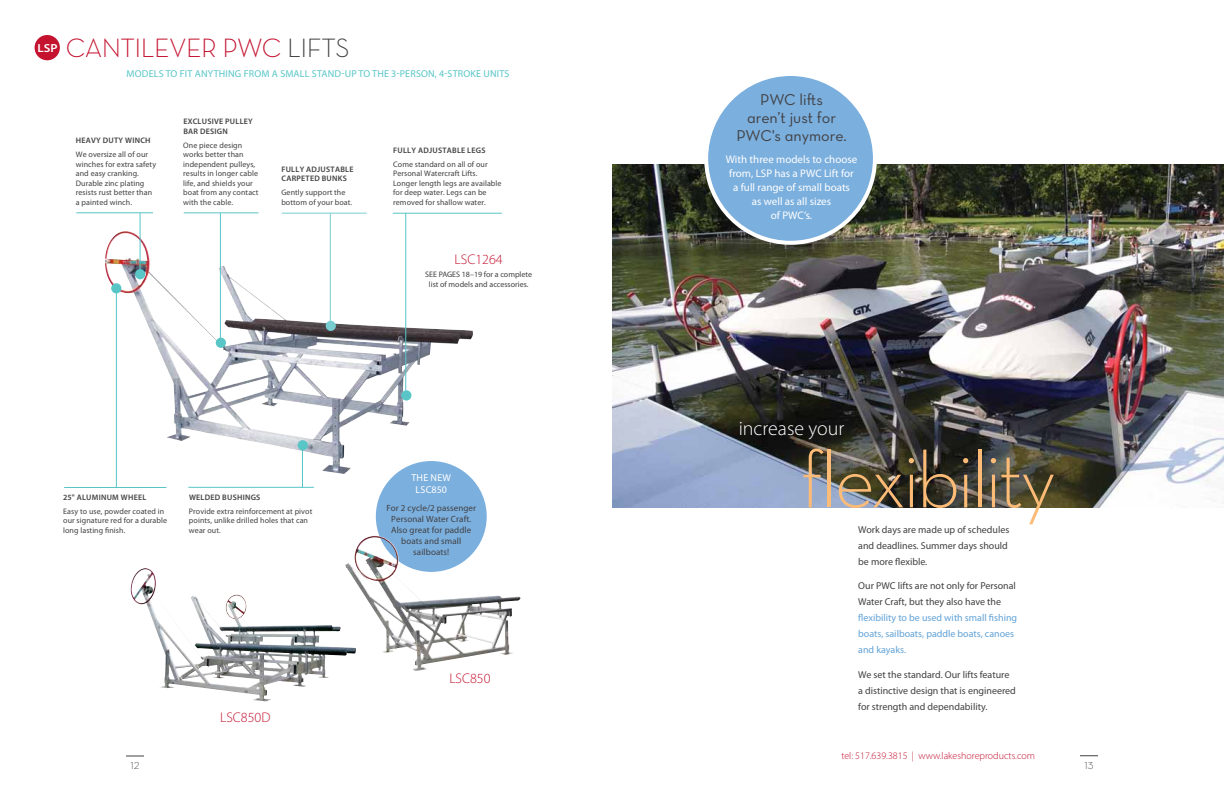
<style>
.page{position:relative;width:1224px;height:792px;background:#fff}
.page>*{position:absolute;margin:0;border:0;box-sizing:border-box;transform-origin:0 0}
.t1{font:300 80px "Neutraface Text";letter-spacing:-.04em;color:#fcbb76}
.t2{font:300 27px "Neutraface Text";letter-spacing:-.02em;color:#c4122f}
.t3{font:300 20px "Myriad Pro";color:#fff}
.t4{font:16px/18px "Neutraface Text Book Alt";color:#414042;text-align:center}
.t5{font:300 14px "Myriad Pro";color:#c4122f}
.t6{font:300 14px "Neutraface Display";color:#414042}
.t7{font:600 11.7px "Myriad Pro";color:#fff;scale:1.1 1}
.t8{font:11px/14px "Myriad Pro";color:#fff;text-align:center}
.t9{font:10px/16px "Myriad Pro";color:#414042}
.t10{font:10px/16px "Myriad Pro";color:#61a2d7}
.t11{font:10px "Myriad Pro";letter-spacing:.02em;color:#58c5c7}
.t12{font:300 10px "Myriad Pro";color:#c4122f}
.t13{font:10px/12px "Myriad Pro";letter-spacing:.01em;color:#fff;text-align:center}
.t14{font:9px/11px "Myriad Pro";letter-spacing:.01em;color:#414042;text-align:center}
.t15{font:8px/9.5px "Myriad Pro";letter-spacing:.01em;color:#414042}
.t16{font:600 8px/9.5px "Myriad Pro";letter-spacing:.03em;color:#414042}
.s1{color:#414042}
</style>
<div class="page">
<div style="left:35px;top:35px;width:25px;height:25px;background:#c4122f;border-radius:50%"></div>
<svg style="left:126px;top:756px;width:18px;height:1px"></svg>
<svg style="left:1080px;top:756px;width:18px;height:1px"></svg>
<div style="left:376px;top:461px;width:111px;height:111px;background:#7bafde;border-radius:50%"></div>
<img style="left:345px;top:536px;width:176px;height:135px">
<img style="left:105px;top:231px;width:368px;height:243px">
<div style="left:216px;top:338px;width:10px;height:10px;background:#58c5c7;border-radius:50%"></div>
<hr style="left:220px;top:213px;width:1px;height:134px;background:#58c5c7">
<hr style="left:184px;top:213px;width:74px;height:1px;background:#58c5c7">
<hr style="left:140px;top:213px;width:1px;height:61px;background:#58c5c7">
<div style="left:135px;top:269px;width:10px;height:10px;background:#58c5c7;border-radius:50%"></div>
<hr style="left:76px;top:213px;width:77px;height:1px;background:#58c5c7">
<div style="left:111px;top:283px;width:10px;height:10px;background:#58c5c7;border-radius:50%"></div>
<hr style="left:116px;top:292px;width:1px;height:196px;background:#58c5c7">
<hr style="left:64px;top:487px;width:102px;height:1px;background:#58c5c7">
<div style="left:401px;top:390px;width:10px;height:11px;background:#58c5c7;border-radius:50%"></div>
<hr style="left:405px;top:213px;width:1px;height:186px;background:#58c5c7">
<hr style="left:393px;top:213px;width:109px;height:1px;background:#58c5c7">
<div style="left:298px;top:440px;width:10px;height:10px;background:#58c5c7;border-radius:50%"></div>
<hr style="left:302px;top:445px;width:1px;height:43px;background:#58c5c7">
<hr style="left:188px;top:487px;width:126px;height:1px;background:#58c5c7">
<img style="left:612px;top:165px;width:612px;height:342px">
<div style="left:706px;top:74px;width:169px;height:169px;background:#7bafde;border-radius:50%"></div>
<div style="left:704px;top:72px;width:173px;height:173px;border:4px solid #fff;border-radius:50%"></div>
<div style="left:326px;top:321px;width:10px;height:10px;background:#78cdd1;border-radius:50%"></div>
<hr style="left:330px;top:213px;width:1px;height:113px;background:#78cdd1">
<hr style="left:282px;top:213px;width:85px;height:1px;background:#78cdd1">
<img style="left:130px;top:577px;width:226px;height:124px">
<h3 class="t7" style="left:37px;top:40px;width:20px">LSP</h3>
<h2 class="t2" style="left:66px;top:31px;width:286px">CANTILEVER PWC <span class="s1">LIFTS</span></h2>
<p class="t11" style="left:127px;top:67px;width:384px">Models to fit anything f rom a small stand-up to the 3-person, 4-stroke units</p>
<p class="t16" style="left:76px;top:136px;width:75px">HEAVY DUTY WINCH</p>
<p class="t15" style="left:76px;top:150px;width:82px">We oversize all of our winches for extra safety and easy cranking.<br>Durable zinc plating resists rust better than a painted winch.</p>
<p class="t16" style="left:183px;top:117px;width:71px">EXCLUSIVE PULLEY<br>BAR DESIGN</p>
<p class="t15" style="left:183px;top:140px;width:77px">One piece design works better than independent pulleys, results in longer cable life, and shields your boat from any contact with the cable.</p>
<p class="t16" style="left:281px;top:164px;width:73px;text-indent:45px">STABLE<br>CARPETED BUNKS</p>
<p class="t15" style="left:281px;top:188px;width:72px">Gently support the bottom of your boat.</p>
<p class="t16" style="left:281px;top:164px;width:31px">FULLY ADJU</p>
<p class="t16" style="left:393px;top:145px;width:93px">FULLY ADJUSTABLE LEGS</p>
<p class="t15" style="left:393px;top:159px;width:110px">Come standard on all of our<br>Personal Watercraft Lifts.<br>Longer length legs are available for deep water. Legs can be removed for shallow water.</p>
<h3 class="t5" style="left:455px;top:251px;width:50px">LSC1264</h3>
<p class="t15" style="left:425px;top:269px;width:108px;line-height:10px;text-align:center">SEE PAGES 18–19 for a complete list of models and accessories.</p>
<p class="t16" style="left:63px;top:492px;width:83px">25" ALUMINUM WHEEL</p>
<p class="t15" style="left:63px;top:506px;width:105px">Easy to use, powder coated in our signature red for a durable long lasting finish.</p>
<p class="t16" style="left:189px;top:492px;width:72px">WELDED BUSH INGS</p>
<p class="t15" style="left:189px;top:506px;width:125px">Provide extra reinforcement at pivot points, unlike drilled holes that can wear out.</p>
<h3 class="t6" style="left:130px;top:757px;width:11px">12</h3>
<h3 class="t5" style="left:220px;top:709px;width:52px">LSC850D</h3>
<p class="t13" style="left:411px;top:472px;width:41px">THE NEW lsc850</p>
<p class="t14" style="left:386px;top:503px;width:91px">For 2 cycle/2 passenger<br>Personal Water Craft.<br>Also great for paddle boats and small sailboats!</p>
<h3 class="t5" style="left:449px;top:670px;width:43px">LSC850</h3>
<h3 class="t4" style="left:736px;top:90px;width:112px">PWC lifts<br>aren’t just for<br>PWC's anymore.</h3>
<h3 class="t8" style="left:726px;top:153px;width:133px">With three models to choose from, LS P has a PWC Lift for a full range of small boats<br>as well as all sizes<br>of PWC’s.</h3>
<h3 class="t3" style="left:739px;top:417px;width:107px">increase your</h3>
<h1 class="t1" style="left:801px;top:430px;width:257px">flexibility</h1>
<p class="t9" style="left:858px;top:521px;width:153px">Work days are made up of schedules and deadlines. Summer days should be more flexible.</p>
<p class="t9" style="left:858px;top:578px;width:159px">Our PWC lifts are not only for Personal<br>Water Craft, but they also have the</p>
<p class="t10" style="left:858px;top:610px;width:160px">flexibility to be used with small fishing boats, sailboats, paddle boats, canoes and kayaks.</p>
<p class="t9" style="left:858px;top:666px;width:159px">We set the standard. Our lifts feature a distinctive design that is engineered for strength and dependability.</p>
<p class="t12" style="left:841px;top:749px;width:195px">tel: 517.639.3815 | www.lakeshoreproducts.com</p>
<h3 class="t6" style="left:1084px;top:757px;width:11px">13</h3>
</div>
